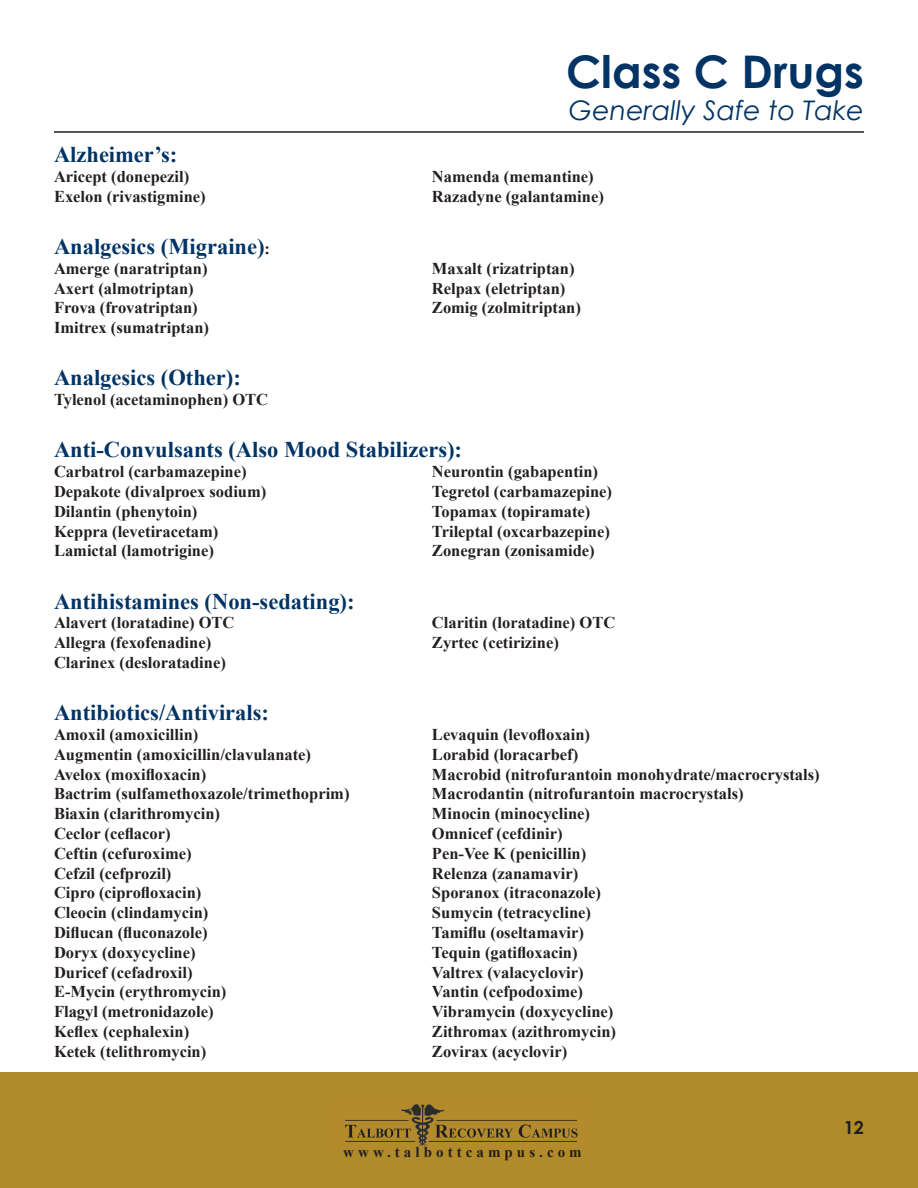
<style>
.page{position:relative;width:918px;height:1188px;background:#fff}
.page>*{position:absolute;margin:0;border:0;box-sizing:border-box;transform-origin:0 0}
.t1{font:700 45px "Century Gothic";color:#013364}
.t2{font:italic 27px "Century Gothic";color:#013364}
.t3{font:700 22.5px "Times New Roman";color:#013364}
.t4{font:700 18px "Century Gothic";color:#231f20}
.t5{font:700 16.5px "Times New Roman";color:#231f20}
.t6{font:700 15px "Times New Roman";letter-spacing:.27em;color:#231f20}
.s1{font-size:16.5px;color:#231f20}
</style>
<div class="page">
<div style="left:0;top:1072px;width:918px;height:116px;background:#b18b2a"></div>
<img style="left:345px;top:1104px;width:233px;height:42px">
<hr style="left:54px;top:131px;width:810px;height:2px;background:#231f20">
<p class="t1" style="left:566px;top:37px;width:299px">Class C Drugs</p>
<p class="t2" style="left:569px;top:92px;width:297px">Generally Safe to Take</p>
<p class="t3" style="left:54px;top:139px;width:125px">Alzheimer’s:</p>
<p class="t5" style="left:54px;top:165px;width:137px">Aricept (donepezil)</p>
<p class="t5" style="left:432px;top:165px;width:163px">Namenda (memantine)</p>
<p class="t5" style="left:54px;top:185px;width:153px">Exelon (rivastigmine)</p>
<p class="t5" style="left:432px;top:185px;width:173px">Razadyne (galantamine)</p>
<p class="t3" style="left:54px;top:231px;width:218px">Analgesics (Migraine)<span class="s1">:</span></p>
<p class="t5" style="left:54px;top:257px;width:155px">Amerge (naratriptan)</p>
<p class="t5" style="left:432px;top:257px;width:144px">Maxalt (rizatriptan)</p>
<p class="t5" style="left:54px;top:277px;width:141px">Axert (almotriptan)</p>
<p class="t5" style="left:432px;top:277px;width:135px">Relpax (eletriptan)</p>
<p class="t5" style="left:54px;top:297px;width:145px">Frova (frovatriptan)</p>
<p class="t5" style="left:432px;top:297px;width:150px">Zomig (zolmitriptan)</p>
<p class="t5" style="left:54px;top:316px;width:157px">Imitrex (sumatriptan)</p>
<p class="t3" style="left:54px;top:362px;width:188px">Analgesics (Other):</p>
<p class="t5" style="left:54px;top:388px;width:216px">Tylenol (acetaminophen) OTC</p>
<p class="t3" style="left:54px;top:434px;width:410px">Anti-Convulsants (Also Mood Stabilizers):</p>
<p class="t5" style="left:54px;top:460px;width:194px">Carbatrol (carbamazepine)</p>
<p class="t5" style="left:432px;top:460px;width:168px">Neurontin (gabapentin)</p>
<p class="t5" style="left:54px;top:480px;width:214px">Depakote (divalproex sodium)</p>
<p class="t5" style="left:432px;top:480px;width:182px">Tegretol (carbamazepine)</p>
<p class="t5" style="left:54px;top:500px;width:145px">Dilantin (phenytoin)</p>
<p class="t5" style="left:432px;top:500px;width:160px">Topamax (topiramate)</p>
<p class="t5" style="left:54px;top:520px;width:166px">Keppra (levetiracetam)</p>
<p class="t5" style="left:432px;top:520px;width:179px">Trileptal (oxcarbazepine)</p>
<p class="t5" style="left:54px;top:540px;width:161px">Lamictal (lamotrigine)</p>
<p class="t5" style="left:432px;top:540px;width:164px">Zonegran (zonisamide)</p>
<p class="t3" style="left:54px;top:586px;width:302px">Antihistamines (Non-sedating):</p>
<p class="t5" style="left:54px;top:612px;width:182px">Alavert (loratadine) OTC</p>
<p class="t5" style="left:432px;top:612px;width:185px">Claritin (loratadine) OTC</p>
<p class="t5" style="left:54px;top:631px;width:159px">Allegra (fexofenadine)</p>
<p class="t5" style="left:432px;top:631px;width:128px">Zyrtec (cetirizine)</p>
<p class="t5" style="left:54px;top:651px;width:173px">Clarinex (desloratadine)</p>
<p class="t3" style="left:54px;top:697px;width:217px">Antibiotics/Antivirals:</p>
<p class="t5" style="left:54px;top:723px;width:146px">Amoxil (amoxicillin)</p>
<p class="t5" style="left:432px;top:723px;width:160px">Levaquin (levofloxain)</p>
<p class="t5" style="left:54px;top:743px;width:259px">Augmentin (amoxicillin/clavulanate)</p>
<p class="t5" style="left:432px;top:743px;width:148px">Lorabid (loracarbef)</p>
<p class="t5" style="left:54px;top:763px;width:154px">Avelox (moxifloxacin)</p>
<p class="t5" style="left:432px;top:763px;width:389px">Macrobid (nitrofurantoin monohydrate/macrocrystals)</p>
<p class="t5" style="left:54px;top:783px;width:297px">Bactrim (sulfamethoxazole/trimethoprim)</p>
<p class="t5" style="left:432px;top:783px;width:313px">Macrodantin (nitrofurantoin macrocrystals)</p>
<p class="t5" style="left:54px;top:802px;width:168px">Biaxin (clarithromycin)</p>
<p class="t5" style="left:432px;top:802px;width:160px">Minocin (minocycline)</p>
<p class="t5" style="left:54px;top:822px;width:118px">Ceclor (ceflacor)</p>
<p class="t5" style="left:432px;top:822px;width:132px">Omnicef (cefdinir)</p>
<p class="t5" style="left:54px;top:842px;width:139px">Ceftin (cefuroxime)</p>
<p class="t5" style="left:432px;top:842px;width:156px">Pen-Vee K (penicillin)</p>
<p class="t5" style="left:54px;top:862px;width:119px">Cefzil (cefprozil)</p>
<p class="t5" style="left:432px;top:862px;width:148px">Relenza (zanamavir)</p>
<p class="t5" style="left:54px;top:882px;width:149px">Cipro (ciprofloxacin)</p>
<p class="t5" style="left:432px;top:882px;width:171px">Sporanox (itraconazole)</p>
<p class="t5" style="left:54px;top:901px;width:156px">Cleocin (clindamycin)</p>
<p class="t5" style="left:432px;top:901px;width:161px">Sumycin (tetracycline)</p>
<p class="t5" style="left:54px;top:921px;width:155px">Diflucan (fluconazole)</p>
<p class="t5" style="left:432px;top:921px;width:154px">Tamiflu (oseltamavir)</p>
<p class="t5" style="left:54px;top:941px;width:143px">Doryx (doxycycline)</p>
<p class="t5" style="left:432px;top:941px;width:147px">Tequin (gatifloxacin)</p>
<p class="t5" style="left:54px;top:961px;width:140px">Duricef (cefadroxil)</p>
<p class="t5" style="left:432px;top:961px;width:153px">Valtrex (valacyclovir)</p>
<p class="t5" style="left:54px;top:981px;width:174px">E-Mycin (erythromycin)</p>
<p class="t5" style="left:432px;top:981px;width:153px">Vantin (cefpodoxime)</p>
<p class="t5" style="left:54px;top:1000px;width:161px">Flagyl (metronidazole)</p>
<p class="t5" style="left:432px;top:1000px;width:183px">Vibramycin (doxycycline)</p>
<p class="t5" style="left:54px;top:1020px;width:137px">Keflex (cephalexin)</p>
<p class="t5" style="left:432px;top:1020px;width:186px">Zithromax (azithromycin)</p>
<p class="t5" style="left:54px;top:1040px;width:154px">Ketek (telithromycin)</p>
<p class="t5" style="left:432px;top:1040px;width:137px">Zovirax (acyclovir)</p>
<p class="t6" style="left:343px;top:1141px;width:240px">www.talbottcampus.com</p>
<p class="t4" style="left:844px;top:1114px;width:22px">12</p>
</div>
